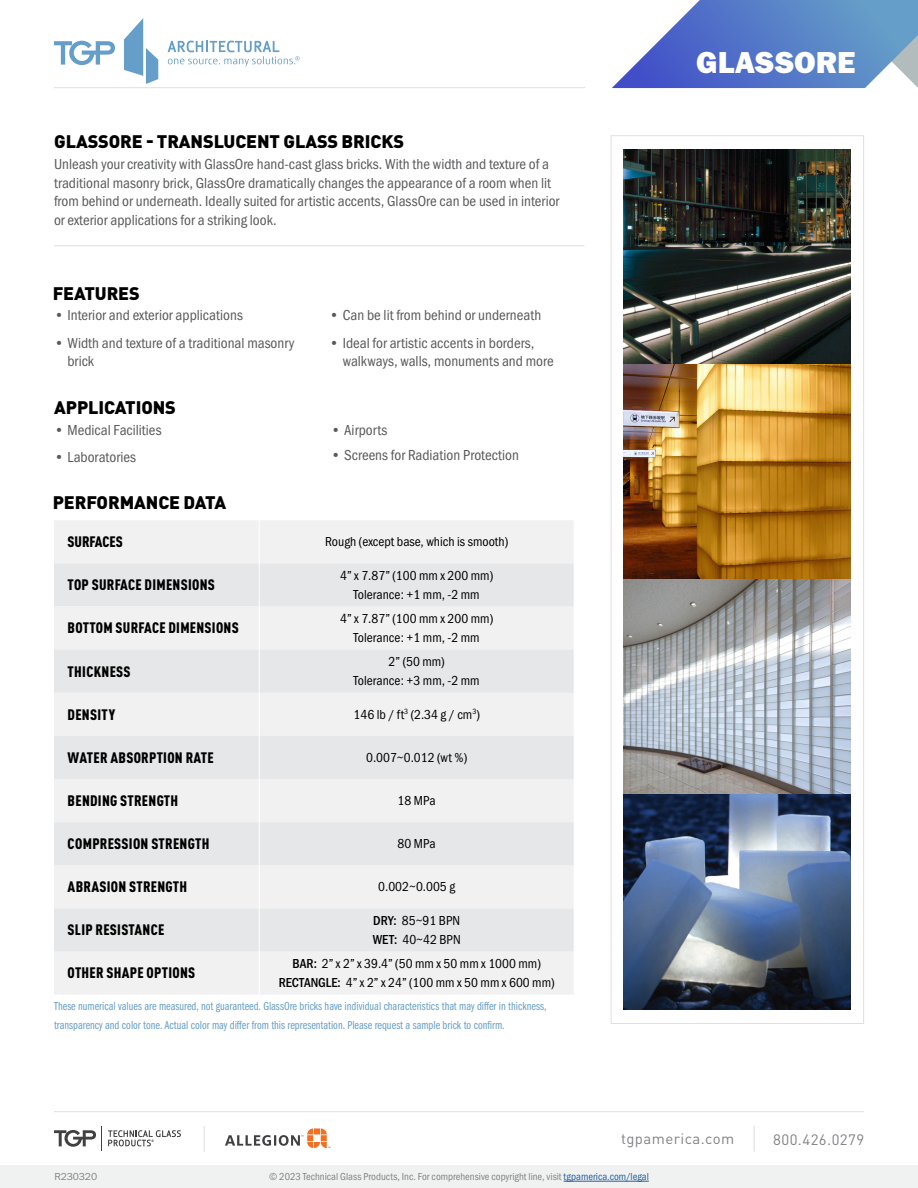
<style>
.page{position:relative;width:918px;height:1188px;background:#fff}
.page>*{position:absolute;margin:0;border:0;box-sizing:border-box;transform-origin:0 0}
.t1{font:31.35px "Franklin Gothic URW Hea";color:#fff}
.t2{font:900 18px "DIN Pro";letter-spacing:-.005em;color:#000}
.t3{font:15px/18.8px "Franklin Gothic URW Cond";color:#58595b}
.t4{font:900 condensed 15px "DIN Pro";letter-spacing:.02em;color:#000}
.t5{font:15px "DIN Pro";letter-spacing:.03em;color:#808285}
.t6{font:900 condensed 15px "DIN Pro";color:#000}
.t7{font:13.5px/19.5px "Franklin Gothic URW Cond";color:#000;text-align:center}
.t8{font:12px/18.8px "Franklin Gothic URW Com Boo";color:#659ec8}
.t9{font:10.5px "Franklin Gothic URW Cond";color:#808285}
.t10{font:10.5px "Franklin Gothic URW Boo";letter-spacing:-.01em;color:#808285}
.s1{font-weight:500}
.s2{color:#215e9e}
</style>
<div class="page">
<svg style="left:54px;top:41px;width:61px;height:24px"></svg>
<svg style="left:124px;top:18px;width:34px;height:66px"></svg>
<svg style="left:168px;top:41px;width:132px;height:26px"></svg>
<svg style="left:204px;top:1126px;width:1px;height:26px"></svg>
<svg style="left:754px;top:1126px;width:1px;height:26px"></svg>
<svg style="left:225px;top:1128px;width:105px;height:20px"></svg>
<svg style="left:54px;top:1126px;width:48px;height:24px"></svg>
<svg style="left:108px;top:1130px;width:73px;height:16px"></svg>
<svg style="left:612px;top:0;width:306px;height:88px"></svg>
<hr style="left:54px;top:87px;width:531px;height:1px;background:#58595b">
<hr style="left:54px;top:1111px;width:810px;height:1px;background:#58595b">
<hr style="left:54px;top:245px;width:530px;height:1px;background:#58595b">
<img style="left:624px;top:150px;width:227px;height:215px">
<img style="left:624px;top:365px;width:227px;height:215px">
<svg style="left:624px;top:580px;width:227px;height:214px;background:#a9afb5"></svg>
<img style="left:624px;top:794px;width:227px;height:215px">
<div style="left:0;top:1165px;width:918px;height:23px;background:#f0f1f1"></div>
<hr style="left:564px;top:1181px;width:85px;height:1px;background:#215e9e">
<div style="left:54px;top:520px;width:519px;height:474px;background:#f1f1f2"></div>
<svg style="left:54px;top:563px;width:520px;height:389px;fill:#e6e7e8"></svg>
<div style="left:54px;top:607px;width:205px;height:387px;background:#f1f1f2"></div>
<svg style="left:54px;top:650px;width:205px;height:302px;fill:#e6e7e8"></svg>
<hr style="left:259px;top:520px;width:1px;height:43px;background:#fff">
<hr style="left:259px;top:563px;width:1px;height:44px;background:#fff">
<hr style="left:259px;top:607px;width:1px;height:43px;background:#fff">
<hr style="left:259px;top:650px;width:1px;height:43px;background:#fff">
<hr style="left:259px;top:693px;width:1px;height:43px;background:#fff">
<hr style="left:259px;top:736px;width:1px;height:43px;background:#fff">
<hr style="left:259px;top:779px;width:1px;height:43px;background:#fff">
<hr style="left:259px;top:822px;width:1px;height:43px;background:#fff">
<hr style="left:259px;top:865px;width:1px;height:43px;background:#fff">
<hr style="left:259px;top:908px;width:1px;height:44px;background:#fff">
<hr style="left:259px;top:952px;width:1px;height:43px;background:#fff">
<p class="t2" style="left:54px;top:126px;width:351px">GLASSORE - TRANSLUCENT GLASS BRICKS</p>
<p class="t3" style="left:54px;top:154px;width:507px">Unleash your creativity with GlassOre hand-cast glass bricks. With the width and texture of a traditional masonry brick, GlassOre dramatically changes the appearance of a room when lit from behind or underneath. Ideally suited for artistic accents, GlassOre can be used in interior or exterior applications for a striking look.</p>
<p class="t2" style="left:53px;top:278px;width:89px">FEATURES</p>
<p class="t3" style="left:54px;top:305px;width:190px">• Interior and exterior applications</p>
<p class="t3" style="left:68px;top:332px;width:228px;text-indent:-14px">• Width and texture of a traditional masonry brick</p>
<p class="t2" style="left:54px;top:392px;width:123px">APPLICATIONS</p>
<p class="t3" style="left:54px;top:419px;width:109px">• Medical Facilities</p>
<p class="t3" style="left:54px;top:447px;width:84px">• Laboratories</p>
<p class="t3" style="left:329px;top:305px;width:214px">• Can be lit from behind or underneath</p>
<p class="t3" style="left:343px;top:332px;width:213px;text-indent:-14px">• Ideal for artistic accents in borders, walkways, walls, monuments and more</p>
<p class="t3" style="left:331px;top:419px;width:58px">• Airports</p>
<p class="t3" style="left:331px;top:445px;width:190px">• Screens for Radiation Protection</p>
<p class="t2" style="left:53px;top:487px;width:175px">PERFORMANCE DATA</p>
<p class="t6" style="left:68px;top:530px;width:57px">SURFACES</p>
<p class="t7" style="left:325px;top:531px;width:184px">Rough (except base, which is smooth)</p>
<p class="t4" style="left:68px;top:573px;width:149px">TOP SURFACE DIMENSIONS</p>
<p class="t7" style="left:340px;top:565px;width:154px">4” x 7.87” (100 mm x 200 mm)<br>Tolerance: +1 mm, -2 mm</p>
<p class="t4" style="left:68px;top:616px;width:173px">BOTTOM SURFACE DIMENSIONS</p>
<p class="t7" style="left:340px;top:608px;width:154px">4” x 7.87” (100 mm x 200 mm)<br>Tolerance: +1 mm, -2 mm</p>
<p class="t4" style="left:68px;top:660px;width:64px">THICKNESS</p>
<p class="t7" style="left:354px;top:651px;width:128px">2” (50 mm)<br>Tolerance: +3 mm, -2 mm</p>
<p class="t4" style="left:68px;top:703px;width:49px">DENSITY</p>
<p class="t7" style="left:354px;top:704px;width:128px">146 lb / ft<sup>3</sup> (2.34 g / cm<sup>3</sup>)</p>
<p class="t4" style="left:68px;top:746px;width:148px">WATER ABSORPTION RATE</p>
<p class="t7" style="left:366px;top:747px;width:103px">0.007~0.012 (wt %)</p>
<p class="t4" style="left:68px;top:789px;width:112px">BENDING STRENGTH</p>
<p class="t7" style="left:398px;top:790px;width:40px">18 MPa</p>
<p class="t4" style="left:68px;top:832px;width:143px">COMPRESSION STRENGTH</p>
<p class="t7" style="left:398px;top:833px;width:40px">80 MPa</p>
<p class="t4" style="left:68px;top:875px;width:121px">ABRASION STRENGTH</p>
<p class="t7" style="left:378px;top:876px;width:78px">0.002~0.005 g</p>
<p class="t4" style="left:68px;top:918px;width:98px">SLIP RESISTANCE</p>
<p class="t7" style="left:373px;top:910px;width:89px;text-align:left"><span class="s1">DRY:</span> 85~91 BPN<br><span class="s1">WET:</span> 40~42 BPN</p>
<p class="t4" style="left:68px;top:961px;width:129px">OTHER SHAPE OPTIONS</p>
<p class="t7" style="left:279px;top:953px;width:277px"><span class="s1">BAR:</span> 2” x 2” x 39.4” (50 mm x 50 mm x 1000 mm)<br><span class="s1">RECTANGLE:</span> 4” x 2” x 24” (100 mm x 50 mm x 600 mm)</p>
<p class="t8" style="left:54px;top:996px;width:494px">These numerical values are measured, not guaranteed. GlassOre bricks have individual characteristics that may differ in thickness, transparency and color tone. Actual color may differ from this representation. Please request a sample brick to confirm.</p>
<h1 class="t1" style="left:696px;top:43px;width:161px">GLASSORE</h1>
<p class="t5" style="left:621px;top:1127px;width:115px">tgpamerica.com</p>
<p class="t5" style="left:773px;top:1128px;width:93px">800.426.0279</p>
<p class="t10" style="left:54px;top:1170px;width:44px">R230320</p>
<p class="t9" style="left:269px;top:1169px;width:381px">© 2023 Technical Glass Products, Inc. For comprehensive copyright line, visit <span class="s2">tgpamerica.com/legal</span></p>
</div>
